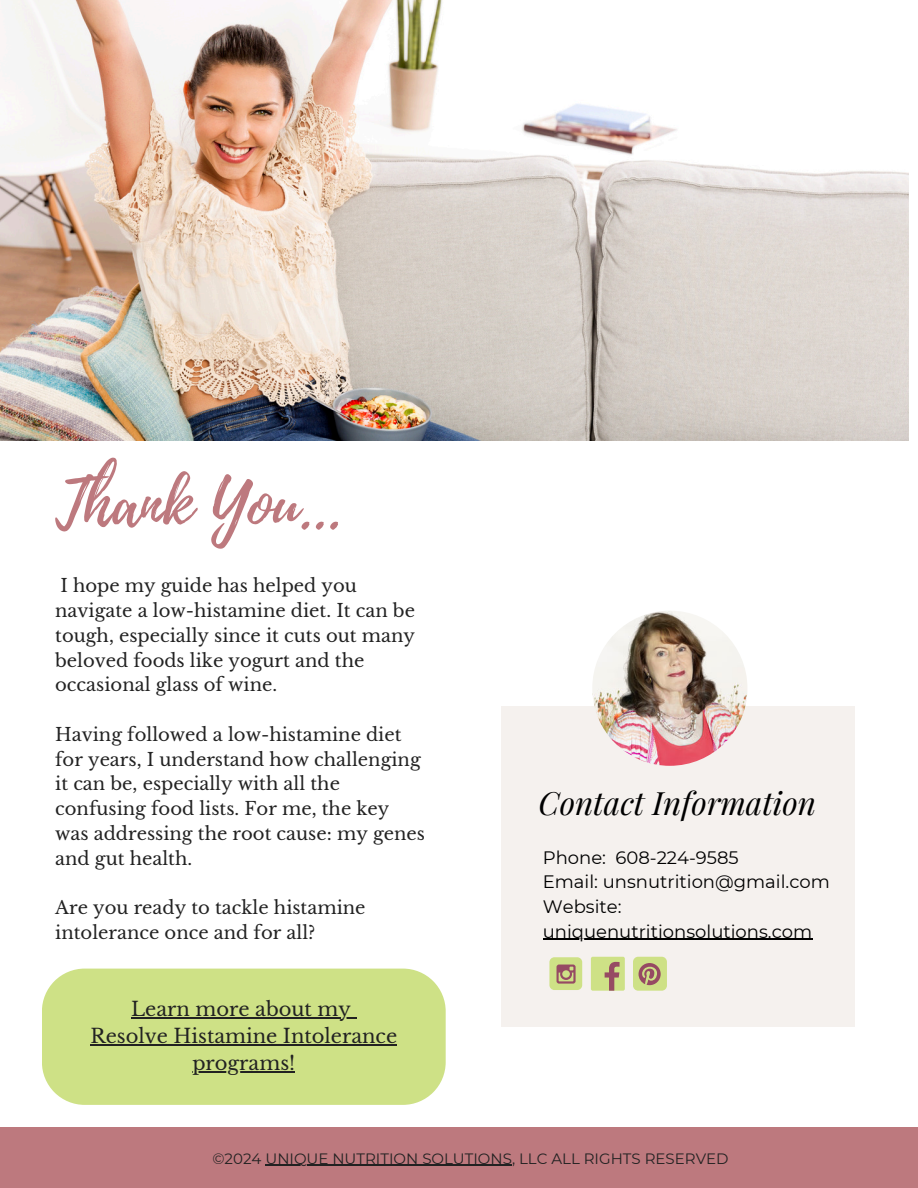
<style>
.page{position:relative;width:918px;height:1188px;background:#fff}
.page>*{position:absolute;margin:0;border:0;box-sizing:border-box;transform-origin:0 0}
.t1{font:65.4px "Playlist Script";color:#bd797e}
.t2{font:italic 31.5px "Playfair Display";color:#000}
.t3{font:19.5px/27px "Libre Baskerville";color:#222;text-align:center}
.t4{font:18px/24.8px "Libre Baskerville";color:#222}
.t5{font:18px/24.8px "Montserrat";color:#000}
.t6{font:15px "Montserrat";color:#222}
</style>
<div class="page">
<div style="left:501px;top:706px;width:353px;height:320px;background:#f5f1ee"></div>
<div style="left:591px;top:957px;width:34px;height:34px;background:#cee186;border-radius:2px"></div>
<svg style="left:605px;top:962px;width:15px;height:29px"></svg>
<div style="left:633px;top:957px;width:34px;height:34px;background:#cee186;border-radius:5px"></div>
<svg style="left:639px;top:963px;width:22px;height:22px"></svg>
<div style="left:549px;top:957px;width:33px;height:33px;background:#cee186;border-radius:5px"></div>
<svg style="left:557px;top:965px;width:19px;height:19px"></svg>
<img style="left:0;top:0;width:909px;height:440px">
<img style="left:592px;top:611px;width:155px;height:155px;border-radius:50%">
<hr style="left:543px;top:939px;width:269px;height:1px;background:#000">
<div style="left:42px;top:969px;width:404px;height:136px;background:#cee186"></div>
<hr style="left:131px;top:1018px;width:220px;height:1px;background:#222">
<hr style="left:90px;top:1045px;width:307px;height:1px;background:#222">
<hr style="left:192px;top:1072px;width:103px;height:1px;background:#222">
<div style="left:0;top:1127px;width:918px;height:61px;background:#bd797e"></div>
<hr style="left:265px;top:1165px;width:247px;height:1px;background:#222">
<h1 class="t1" style="left:55px;top:458px;width:288px">Thank You...</h1>
<p class="t4" style="left:55px;top:574px;width:361px">I hope my guide has helped you navigate a low-histamine diet. It can be tough, especially since it cuts out many beloved foods like yogurt and the occasional glass of wine.</p>
<p class="t4" style="left:55px;top:722px;width:371px">Having followed a low-histamine diet for years, I understand how challenging it can be, especially with all the confusing food lists. For me, the key was addressing the root cause: my genes and gut health.</p>
<p class="t4" style="left:55px;top:895px;width:312px">Are you ready to tackle histamine intolerance once and for all?</p>
<p class="t3" style="left:90px;top:996px;width:308px">Learn more about my<br>Resolve Histamine Intolerance programs!</p>
<h2 class="t2" style="left:539px;top:779px;width:279px">Contact Information</h2>
<p class="t5" style="left:543px;top:844px;width:289px">Phone: 608-224-9585<br>Email: unsnutrition@gmail.com<br>Website: uniquenutritionsolutions.com</p>
<p class="t6" style="left:213px;top:1148px;width:518px">©2024 UNIQUE NUTRITION SOLUTIONS, LLC ALL RIGHTS RESERVED</p>
</div>
